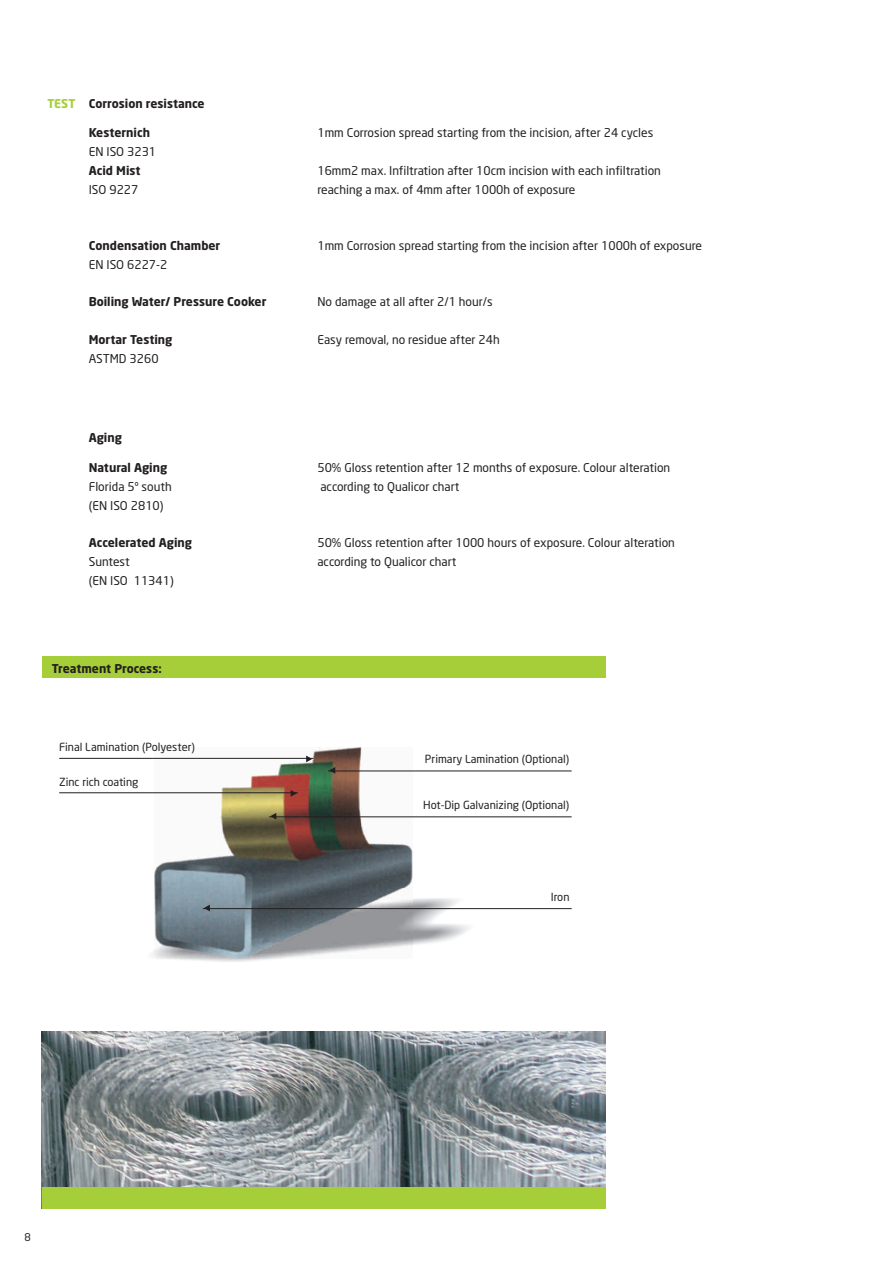
<style>
.page{position:relative;width:893px;height:1263px;background:#fff}
.page>*{position:absolute;margin:0;border:0;box-sizing:border-box;transform-origin:0 0}
.t1{font:12px/18.8px "Neo Sans";color:#231f20}
.t2{font:700 12px "Neo Sans";color:#231f20}
.t3{font:11.1px "Neo Sans";color:#231f20}
.t4{font:10.5px "Neo Sans";color:#231f20}
.s1{color:#a6ce39}
</style>
<div class="page">
<div style="left:42px;top:656px;width:564px;height:22px;background:#a6ce39"></div>
<img style="left:42px;top:1031px;width:564px;height:156px">
<img style="left:155px;top:748px;width:258px;height:210px">
<hr style="left:59px;top:758px;width:254px;height:1px;background:#231f20">
<svg style="left:306px;top:755px;width:6px;height:7px"></svg>
<hr style="left:328px;top:771px;width:244px;height:1px;background:#231f20">
<svg style="left:329px;top:767px;width:6px;height:7px"></svg>
<hr style="left:59px;top:792px;width:239px;height:1px;background:#231f20">
<svg style="left:291px;top:790px;width:6px;height:7px"></svg>
<hr style="left:269px;top:816px;width:303px;height:1px;background:#231f20">
<svg style="left:270px;top:813px;width:6px;height:7px"></svg>
<hr style="left:203px;top:908px;width:369px;height:1px;background:#231f20">
<svg style="left:204px;top:905px;width:6px;height:6px"></svg>
<div style="left:42px;top:1187px;width:564px;height:21px;background:#a6ce39"></div>
<p class="t2" style="left:48px;top:98px;width:159px"><span class="s1">TEST</span> Corrosion resistance</p>
<p class="t2" style="left:89px;top:128px;width:63px">Kesternich</p>
<p class="t1" style="left:89px;top:143px;width:69px">EN ISO 3231</p>
<p class="t2" style="left:89px;top:165px;width:53px">Acid Mist</p>
<p class="t1" style="left:89px;top:181px;width:51px">ISO 9227</p>
<p class="t2" style="left:89px;top:241px;width:133px">Condensation Chamber</p>
<p class="t1" style="left:89px;top:256px;width:80px">EN ISO 6227-2</p>
<p class="t2" style="left:89px;top:297px;width:179px">Boiling Water/ Pressure Cooker</p>
<p class="t2" style="left:89px;top:335px;width:85px">Mortar Testing</p>
<p class="t1" style="left:89px;top:350px;width:71px">ASTMD 3260</p>
<p class="t2" style="left:89px;top:433px;width:35px">Aging</p>
<p class="t2" style="left:89px;top:463px;width:80px">Natural Aging</p>
<p class="t1" style="left:89px;top:478px;width:85px">Florida 5º south (EN ISO 2810)</p>
<p class="t2" style="left:89px;top:538px;width:105px">Accelerated Aging</p>
<p class="t1" style="left:89px;top:553px;width:87px">Suntest<br>(EN ISO 11341)</p>
<p class="t2" style="left:52px;top:663px;width:112px">Treatment Process:</p>
<p class="t3" style="left:59px;top:743px;width:137px">Final Lamination (Polyester)</p>
<p class="t3" style="left:59px;top:777px;width:81px">Zinc rich coating</p>
<p class="t1" style="left:317px;top:124px;width:337px">1mm Corrosion spread starting from the incision, after 24 cycles</p>
<p class="t1" style="left:317px;top:162px;width:345px">16mm2 max. Infiltration after 10cm incision with each infiltration reaching a max. of 4mm after 1000h of exposure</p>
<p class="t1" style="left:317px;top:237px;width:386px">1mm Corrosion spread starting from the incision after 1000h of exposure</p>
<p class="t1" style="left:317px;top:294px;width:177px">No damage at all after 2/1 hour/s</p>
<p class="t1" style="left:317px;top:331px;width:184px">Easy removal, no residue after 24h</p>
<p class="t1" style="left:317px;top:459px;width:354px">50% Gloss retention after 12 months of exposure. Colour alteration according to Qualicor chart</p>
<p class="t1" style="left:317px;top:534px;width:359px">50% Gloss retention after 1000 hours of exposure. Colour alteration according to Qualicor chart</p>
<p class="t3" style="left:425px;top:755px;width:146px">Primary Lamination (Optional)</p>
<p class="t3" style="left:423px;top:801px;width:148px">Hot-Dip Galvanizing (Optional)</p>
<p class="t3" style="left:551px;top:892px;width:20px">Iron</p>
<p class="t4" style="left:25px;top:1233px;width:8px">8</p>
</div>
